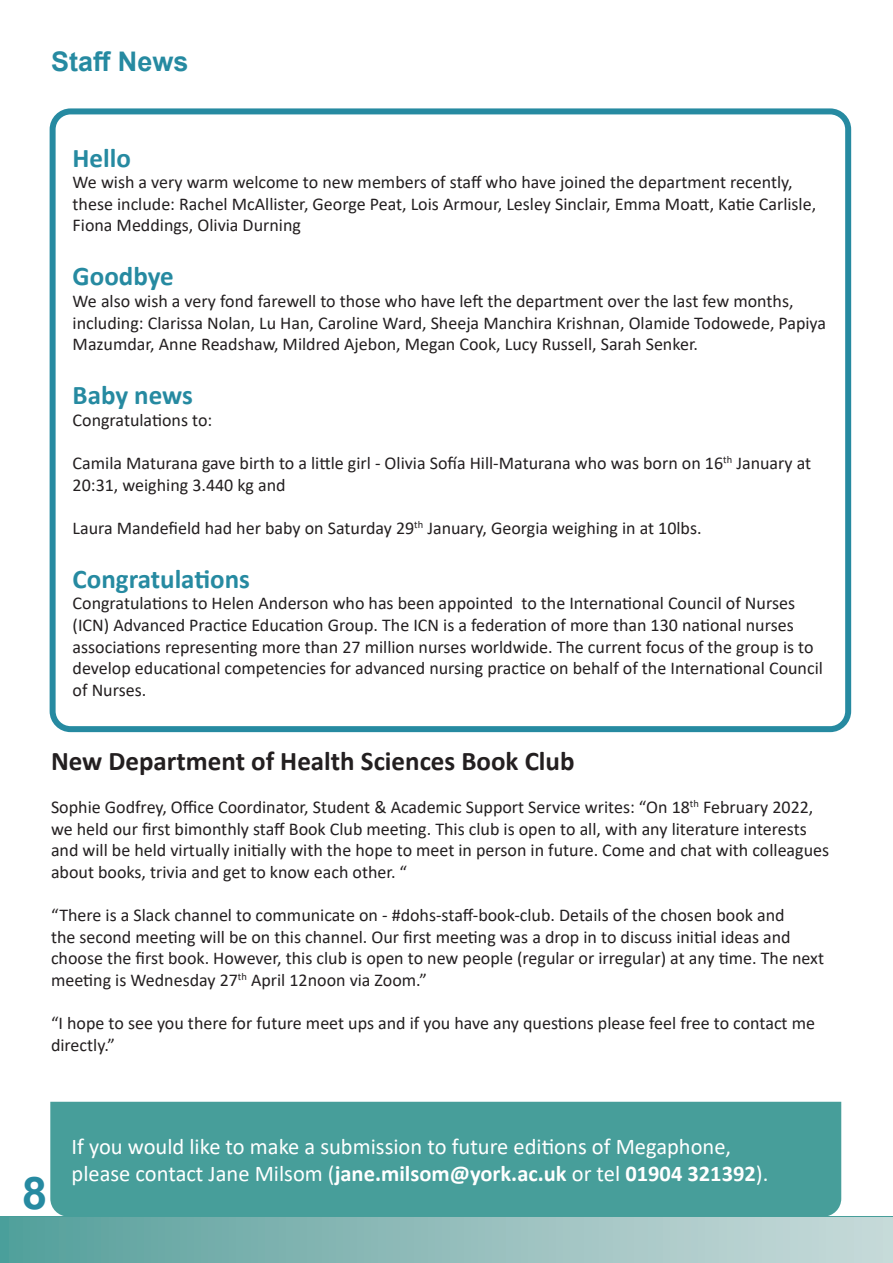
<style>
.page{position:relative;width:893px;height:1263px;background:#fff}
.page>*{position:absolute;margin:0;border:0;box-sizing:border-box;transform-origin:0 0}
.t1{font:700 45px "Arial";color:#268aa1}
.Body{font:700 27px "Calibri";color:#231f20}
.t2{font:700 27px "Calibri";color:#268aa1}
.Section_Headers{font:700 27px "Arial";color:#268aa1}
.Contact_Footer{font:22.5px/27px "Calibri";color:#fff}
.Body-2{font:18px/21.6px "Calibri";color:#231f20}
.s1{font-weight:700}
</style>
<div class="page">
<div style="left:0;top:1216px;width:893px;height:5px;background:#479e9a"></div>
<div style="left:0;top:1217px;width:893px;height:46px;background:linear-gradient(to right,#569f9b,#ccdbdb)"></div>
<div style="left:50px;top:108px;width:801px;height:624px;border:6px solid #268aa1;border-radius:18px"></div>
<div style="left:50px;top:1102px;width:791px;height:114px;background:#479e9a"></div>
<p class="Section_Headers" style="left:51px;top:42px;width:139px">Staff News</p>
<p class="t2" style="left:73px;top:138px;width:60px">Hello</p>
<p class="Body-2" style="left:73px;top:171px;width:745px">We wish a very warm welcome to new members of staff who have joined the department recently, these include: Rachel McAllister, George Peat, Lois Armour, Lesley Sinclair, Emma Moatt, Katie Carlisle,<br>Fiona Meddings, Olivia Durning</p>
<p class="t2" style="left:73px;top:257px;width:103px">Goodbye</p>
<p class="Body-2" style="left:73px;top:290px;width:755px">We also wish a very fond farewell to those who have left the department over the last few months, including: Clarissa Nolan, Lu Han, Caroline Ward, Sheeja Manchira Krishnan, Olamide Todowede, Papiya<br>Mazumdar, Anne Readshaw, Mildred Ajebon, Megan Cook, Lucy Russell, Sarah Senker.</p>
<p class="t2" style="left:73px;top:376px;width:122px">Baby news</p>
<p class="Body-2" style="left:73px;top:408px;width:141px">Congratulations to:</p>
<p class="Body-2" style="left:73px;top:452px;width:740px">Camila Maturana gave birth to a little girl - Olivia Sofía Hill-Maturana who was born on 16<sup>th</sup> January at<br>20:31, weighing 3.440 kg and</p>
<p class="Body-2" style="left:73px;top:516px;width:630px">Laura Mandefield had her baby on Saturday 29<sup>th</sup> January, Georgia weighing in at 10lbs.</p>
<p class="t2" style="left:73px;top:560px;width:179px">Congratulations</p>
<p class="Body-2" style="left:73px;top:592px;width:752px">Congratulations to Helen Anderson who has been appointed to the International Council of Nurses (ICN) Advanced Practice Education Group. The ICN is a federation of more than 130 national nurses associations representing more than 27 million nurses worldwide. The current focus of the group is to develop educational competencies for advanced nursing practice on behalf of the International Council of Nurses.</p>
<p class="Body" style="left:51px;top:742px;width:525px">New Department of Health Sciences Book Club</p>
<p class="Body-2" style="left:51px;top:796px;width:780px">Sophie Godfrey, Office Coordinator, Student &amp; Academic Support Service writes: “On 18<sup>th</sup> February 2022, we held our first bimonthly staff Book Club meeting. This club is open to all, with any literature interests and will be held virtually initially with the hope to meet in person in future. Come and chat with colleagues about books, trivia and get to know each other. “</p>
<p class="Body-2" style="left:51px;top:904px;width:774px">“There is a Slack channel to communicate on - #dohs-staff-book-club. Details of the chosen book and<br>the second meeting will be on this channel. Our first meeting was a drop in to discuss initial ideas and choose the first book. However, this club is open to new people (regular or irregular) at any time. The next meeting is Wednesday 27<sup>th</sup> April 12noon via Zoom.”</p>
<p class="Body-2" style="left:51px;top:1012px;width:765px">“I hope to see you there for future meet ups and if you have any questions please feel free to contact me directly.”</p>
<h1 class="t1" style="left:22px;top:1162px;width:27px">8</h1>
<p class="Contact_Footer" style="left:72px;top:1132px;width:698px">If you would like to make a submission to future editions of Megaphone, please contact Jane Milsom (<span class="s1">jane.milsom@york.ac.uk</span> or tel <span class="s1">01904 321392</span>).</p>
</div>
